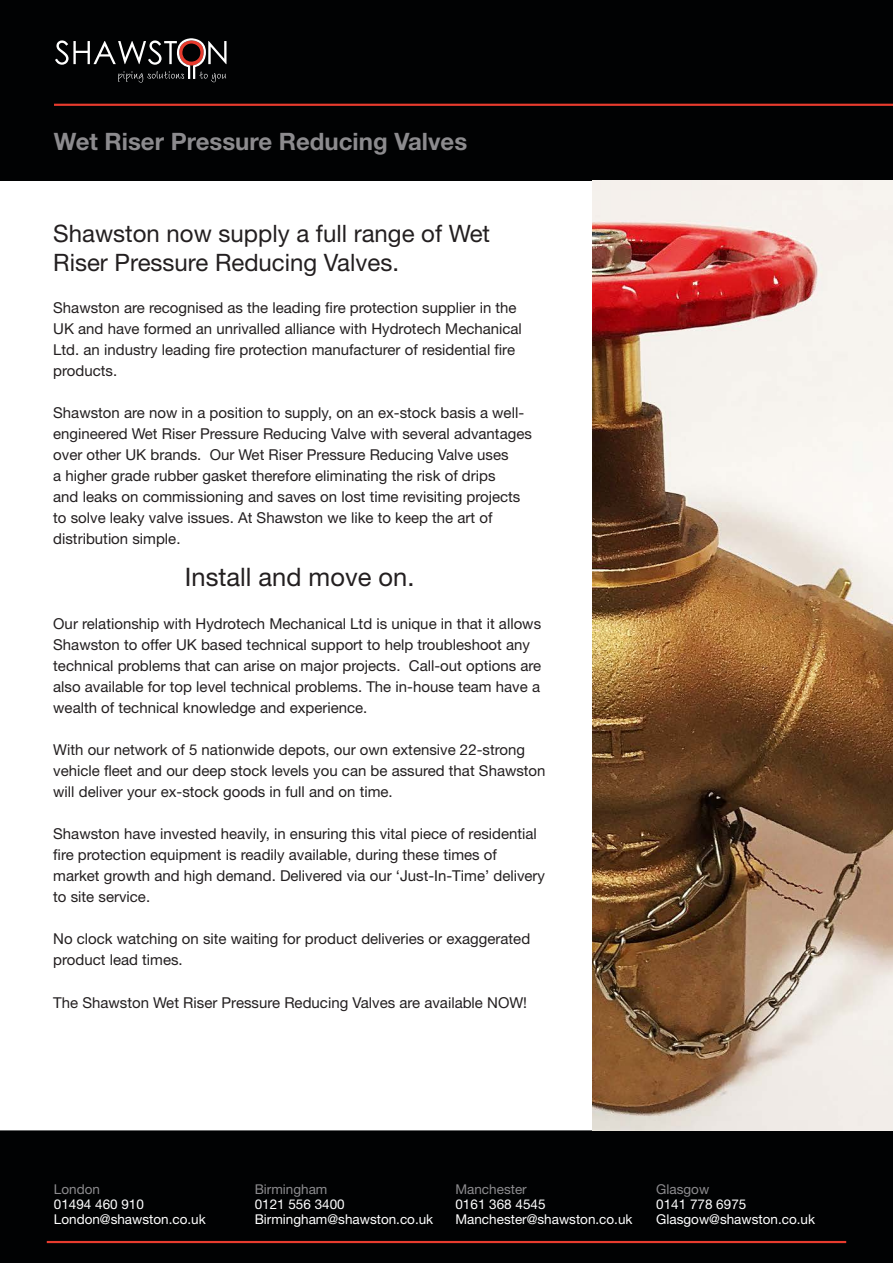
<style>
.page{position:relative;width:893px;height:1263px;background:#fff}
.page>*{position:absolute;margin:0;border:0;box-sizing:border-box;transform-origin:0 0}
.t1{font:25.5px "Helvetica Neue LT Std";color:#231f20}
.t2{font:24px/28.5px "Helvetica Neue LT Std";color:#231f20}
.t3{font:700 24px "Helvetica Neue LT Std";color:#8c8b8e}
.text{font:15px/21px "Helvetica Neue LT Std";color:#231f20}
.t4{font:13.5px "Helvetica Neue LT Std";color:#fff}
.t5{font:13.5px "Helvetica Neue LT Std";color:#8c8b8e}
</style>
<div class="page">
<div style="left:0;top:0;width:893px;height:180px;background:#010203"></div>
<svg style="left:55px;top:38px;width:171px;height:45px"></svg>
<hr style="left:54px;top:104px;width:839px;height:2px;background:#e73b2e">
<div style="left:0;top:1130px;width:893px;height:133px;background:#010203"></div>
<hr style="left:47px;top:1241px;width:799px;height:2px;background:#e73b2e">
<img style="left:593px;top:180px;width:300px;height:950px">
<p class="t3" style="left:54px;top:126px;width:415px">Wet Riser Pressure Reducing Valves</p>
<p class="t2" style="left:53px;top:219px;width:438px">Shawston now supply a full range of Wet<br>Riser Pressure Reducing Valves.</p>
<p class="text" style="left:53px;top:297px;width:470px">Shawston are recognised as the leading fire protection supplier in the UK and have formed an unrivalled alliance with Hydrotech Mechanical Ltd. an industry leading fire protection manufacturer of residential fire products.</p>
<p class="text" style="left:53px;top:402px;width:480px">Shawston are now in a position to supply, on an ex-stock basis a well&shy;engineered Wet Riser Pressure Reducing Valve with several advantages over other UK brands. Our Wet Riser Pressure Reducing Valve uses<br>a higher grade rubber gasket therefore eliminating the risk of drips<br>and leaks on commissioning and saves on lost time revisiting projects to solve leaky valve issues. At Shawston we like to keep the art of distribution simple.</p>
<p class="t1" style="left:185px;top:562px;width:231px">Install and move on.</p>
<p class="text" style="left:53px;top:612px;width:489px">Our relationship with Hydrotech Mechanical Ltd is unique in that it allows Shawston to offer UK based technical support to help troubleshoot any technical problems that can arise on major projects. Call-out options are also available for top level technical problems. The in-house team have a wealth of technical knowledge and experience.</p>
<p class="text" style="left:53px;top:739px;width:494px">With our network of 5 nationwide depots, our own extensive 22-strong vehicle fleet and our deep stock levels you can be assured that Shawston will deliver your ex-stock goods in full and on time.</p>
<p class="text" style="left:53px;top:823px;width:493px">Shawston have invested heavily, in ensuring this vital piece of residential fire protection equipment is readily available, during these times of market growth and high demand. Delivered via our ‘Just-In-Time’ delivery to site service.</p>
<p class="text" style="left:53px;top:928px;width:478px">No clock watching on site waiting for product deliveries or exaggerated product lead times.</p>
<p class="text" style="left:53px;top:992px;width:475px">The Shawston Wet Riser Pressure Reducing Valves are available NOW!</p>
<p class="t5" style="left:54px;top:1181px;width:48px">London</p>
<p class="t4" style="left:54px;top:1196px;width:92px">01494 460 910</p>
<p class="t4" style="left:54px;top:1211px;width:153px">London@shawston.co.uk</p>
<p class="t5" style="left:255px;top:1181px;width:74px">Birmingham</p>
<p class="t4" style="left:255px;top:1196px;width:92px">0121 556 3400</p>
<p class="t4" style="left:255px;top:1211px;width:180px">Birmingham@shawston.co.uk</p>
<p class="t5" style="left:455px;top:1181px;width:73px">Manchester</p>
<p class="t4" style="left:455px;top:1196px;width:92px">0161 368 4545</p>
<p class="t4" style="left:455px;top:1211px;width:179px">Manchester@shawston.co.uk</p>
<p class="t5" style="left:656px;top:1181px;width:54px">Glasgow</p>
<p class="t4" style="left:656px;top:1196px;width:92px">0141 778 6975</p>
<p class="t4" style="left:656px;top:1211px;width:160px">Glasgow@shawston.co.uk</p>
</div>
